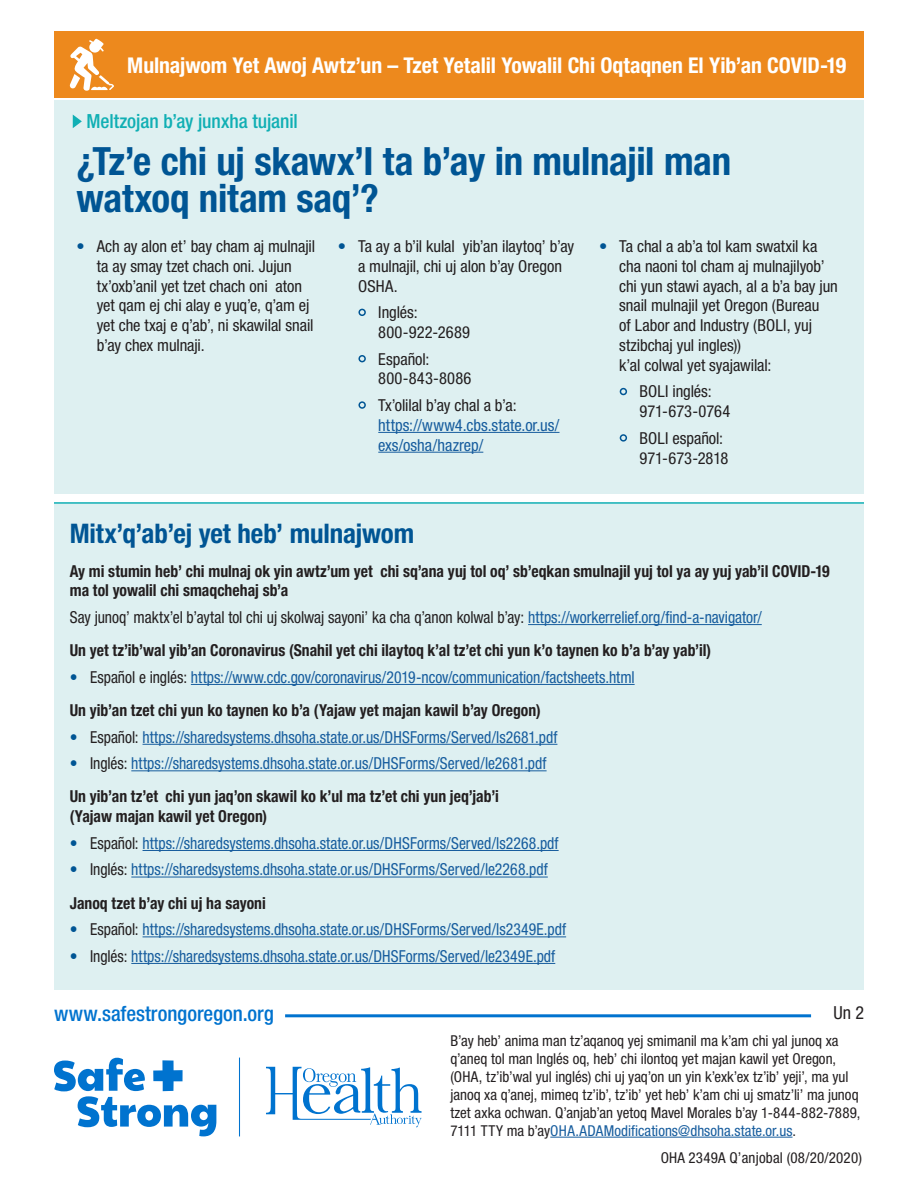
<style>
.page{position:relative;width:918px;height:1188px;background:#fff}
.page>*{position:absolute;margin:0;border:0;box-sizing:border-box;transform-origin:0 0}
.t1{font:700 condensed 39px/37.5px "Helvetica Neue LT Std";letter-spacing:-.01em;color:#005594}
.t2{font:700 condensed 27px "Helvetica Neue LT Std";letter-spacing:-.005em;color:#005594}
.t3{font:700 condensed 21.75px "Helvetica Neue LT Std";letter-spacing:-.005em;color:#fff}
.t4{font:500 condensed 21px "Helvetica Neue LT Std";color:#0073cf}
.body{font:500 condensed 19.5px "Helvetica Neue LT Std";letter-spacing:-.005em;color:#10afb4}
.t5{font:condensed 18px "Helvetica Neue LT Std";color:#231f20}
.t6{font:condensed 16.5px "Helvetica Neue LT Std";color:#175d9e;scale:.95 1}
.t7{font:condensed 16.5px/19.8px "Helvetica Neue LT Std";letter-spacing:-.005em;color:#231f20}
.t8{font:700 condensed 16.5px/19.8px "Helvetica Neue LT Std";color:#231f20;scale:.95 1}
.t9{font:condensed 16.5px "Helvetica Neue LT Std";letter-spacing:-.005em;color:#231f20;scale:.95 1}
.t10{font:condensed 16.5px/19.8px "Helvetica Neue LT Std";color:#175d9e}
.t11{font:condensed 16.5px/19.8px "Helvetica Neue LT Std";letter-spacing:.015em;color:#231f20}
.body-2{font:condensed 15px/18px "Helvetica Neue LT Std";color:#231f20}
.s1{color:#005594}
.s2{color:#231f20}
.s3{color:#175d9e}
</style>
<div class="page">
<div style="left:54px;top:100px;width:810px;height:394px;background:#def0f1"></div>
<svg style="left:73px;top:115px;width:9px;height:13px"></svg>
<hr style="left:378px;top:432px;width:182px;height:1px;background:#175d9e">
<hr style="left:378px;top:452px;width:105px;height:1px;background:#175d9e">
<div style="left:54px;top:31px;width:810px;height:67px;background:#ed891d"></div>
<svg style="left:69px;top:39px;width:45px;height:52px"></svg>
<hr style="left:550px;top:1137px;width:243px;height:1px;background:#175d9e">
<svg style="left:54px;top:1058px;width:162px;height:78px"></svg>
<hr style="left:239px;top:1058px;width:1px;height:78px;background:#0073cf">
<svg style="left:266px;top:1067px;width:156px;height:60px"></svg>
<hr style="left:285px;top:1014px;width:526px;height:3px;background:#0073cf">
<div style="left:54px;top:503px;width:810px;height:487px;background:#def0f1"></div>
<hr style="left:528px;top:624px;width:234px;height:1px;background:#175d9e">
<hr style="left:191px;top:684px;width:444px;height:1px;background:#175d9e">
<hr style="left:143px;top:744px;width:414px;height:1px;background:#175d9e">
<hr style="left:131px;top:770px;width:416px;height:1px;background:#175d9e">
<hr style="left:143px;top:850px;width:416px;height:1px;background:#175d9e">
<hr style="left:131px;top:877px;width:417px;height:1px;background:#175d9e">
<hr style="left:143px;top:936px;width:423px;height:1px;background:#175d9e">
<hr style="left:131px;top:963px;width:424px;height:1px;background:#175d9e">
<hr style="left:54px;top:502px;width:810px;height:2px;background:#10afb4">
<p class="t3" style="left:127px;top:52px;width:721px">Mulnajwom Yet Awoj Awtz’un – Tzet Yetalil Yowalil Chi Oqtaqnen El Yib’an COVID-19</p>
<p class="body" style="left:87px;top:110px;width:213px">Meltzojan b’ay junxha tujanil</p>
<p class="t1" style="left:77px;top:141px;width:656px">¿Tz’e chi uj skawx’I ta b’ay in mulnajil man watxoq nitam saq’?</p>
<p class="t7" style="left:97px;top:236px;width:220px;text-indent:-20px"><span class="s1">•</span> Ach ay alon et’ bay cham aj mulnajil ta ay smay tzet chach oni. Jujun tx’oxb’anil yet tzet chach oni aton yet qam ej chi alay e yuq’e, q’am ej yet che txaj e q’ab’, ni skawilal snail b’ay chex mulnaji.</p>
<p class="t7" style="left:358px;top:236px;width:218px;text-indent:-20px"><span class="s1">•</span> Ta ay a b’il kulal yib’an ilaytoq’ b’ay a mulnajil, chi uj alon b’ay Oregon<br>OSHA.</p>
<p class="t7" style="left:619px;top:236px;width:220px;text-indent:-20px"><span class="s1">•</span> Ta chal a ab’a tol kam swatxil ka cha naoni tol cham aj mulnajilyob’ chi yun stawi ayach, al a b’a bay jun snail mulnajil yet Oregon (Bureau<br>of Labor and Industry (BOLI, yuj stzibchaj yul ingles))<br>k’al colwal yet syajawilal:</p>
<p class="t7" style="left:640px;top:382px;width:92px;text-indent:-20px"><span class="s1">•</span> BOLI inglés:<br>971-673-0764</p>
<p class="t7" style="left:640px;top:428px;width:90px;text-indent:-20px"><span class="s1">•</span> BOLI español:<br>971-673-2818</p>
<p class="t7" style="left:378px;top:302px;width:93px;text-indent:-20px"><span class="s1">•</span> Inglés:<br>800-922-2689</p>
<p class="t11" style="left:378px;top:349px;width:95px;text-indent:-20px"><span class="s1">•</span> Español:<br>800-843-8086</p>
<p class="t10" style="left:378px;top:395px;width:183px;text-indent:-20px"><span class="s1">•</span> <span class="s2">Tx’olilal b’ay chal a b’a: </span>https://www4.cbs.state.or.us/ exs/osha/hazrep/</p>
<p class="t2" style="left:70px;top:517px;width:346px">Mitx’q’ab’ej yet heb’ mulnajwom</p>
<p class="t8" style="left:70px;top:561px;width:802px">Ay mi stumin heb’ chi mulnaj ok yin awtz’um yet chi sq’ana yuj tol oq’ sb’eqkan smulnajil yuj tol ya ay yuj yab’il COVID-19 ma tol yowalil chi smaqchehaj sb’a</p>
<p class="t9" style="left:70px;top:608px;width:730px">Say junoq’ maktx’el b’aytal tol chi uj skolwaj sayoni’ ka cha q’anon kolwal b’ay: <span class="s3">https://workerrelief.org/find-a-navigator/</span></p>
<p class="t8" style="left:70px;top:640px;width:677px">Un yet tz’ib’wal yib’an Coronavirus (Snahil yet chi ilaytoq k’al tz’et chi yun k’o taynen ko b’a b’ay yab’il)</p>
<p class="t6" style="left:70px;top:667px;width:596px"><span class="s1">•</span> <span class="s2">Español e inglés:</span> https://www.cdc.gov/coronavirus/2019-ncov/communication/factsheets.html</p>
<p class="t8" style="left:70px;top:700px;width:497px">Un yib’an tzet chi yun ko taynen ko b’a (Yajaw yet majan kawil b’ay Oregon)</p>
<p class="t6" style="left:70px;top:727px;width:515px"><span class="s1">•</span> <span class="s2">Español:</span> https://sharedsystems.dhsoha.state.or.us/DHSForms/Served/ls2681.pdf</p>
<p class="t6" style="left:70px;top:754px;width:503px"><span class="s1">•</span> <span class="s2">Inglés:</span> https://sharedsystems.dhsoha.state.or.us/DHSForms/Served/le2681.pdf</p>
<p class="t8" style="left:70px;top:787px;width:453px">Un yib’an tz’et chi yun jaq’on skawil ko k’ul ma tz’et chi yun jeq’jab’i (Yajaw majan kawil yet Oregon)</p>
<p class="t6" style="left:70px;top:833px;width:516px"><span class="s1">•</span> <span class="s2">Español:</span> https://sharedsystems.dhsoha.state.or.us/DHSForms/Served/ls2268.pdf</p>
<p class="t6" style="left:70px;top:860px;width:505px"><span class="s1">•</span> <span class="s2">Inglés:</span> https://sharedsystems.dhsoha.state.or.us/DHSForms/Served/le2268.pdf</p>
<p class="t8" style="left:70px;top:893px;width:208px">Janoq tzet b’ay chi uj ha sayoni</p>
<p class="t6" style="left:70px;top:920px;width:524px"><span class="s1">•</span> <span class="s2">Español:</span> https://sharedsystems.dhsoha.state.or.us/DHSForms/Served/ls2349E.pdf</p>
<p class="t6" style="left:70px;top:946px;width:513px"><span class="s1">•</span> <span class="s2">Inglés:</span> https://sharedsystems.dhsoha.state.or.us/DHSForms/Served/le2349E.pdf</p>
<p class="t4" style="left:54px;top:1001px;width:221px">www.safestrongoregon.org</p>
<p class="t5" style="left:834px;top:1002px;width:32px">Un 2</p>
<p class="body-2" style="left:450px;top:1031px;width:412px">B’ay heb’ anima man tz’aqanoq yej smimanil ma k’am chi yal junoq xa q’aneq tol man Inglés oq, heb’ chi ilontoq yet majan kawil yet Oregon, (OHA, tz’ib’wal yul inglés) chi uj yaq’on un yin k’exk’ex tz’ib’ yeji’, ma yul janoq xa q’anej, mimeq tz’ib’, tz’ib’ yet heb’ k’am chi uj smatz’li’ ma junoq tzet axka ochwan. Q’anjab’an yetoq Mavel Morales b’ay 1-844-882-7889, 7111 TTY ma b’ay<span class="s3">OHA.ADAModifications@dhsoha.state.or.us</span>.</p>
<p class="body-2" style="left:661px;top:1148px;width:203px">OHA 2349A Q’anjobal (08/20/2020)</p>
</div>
